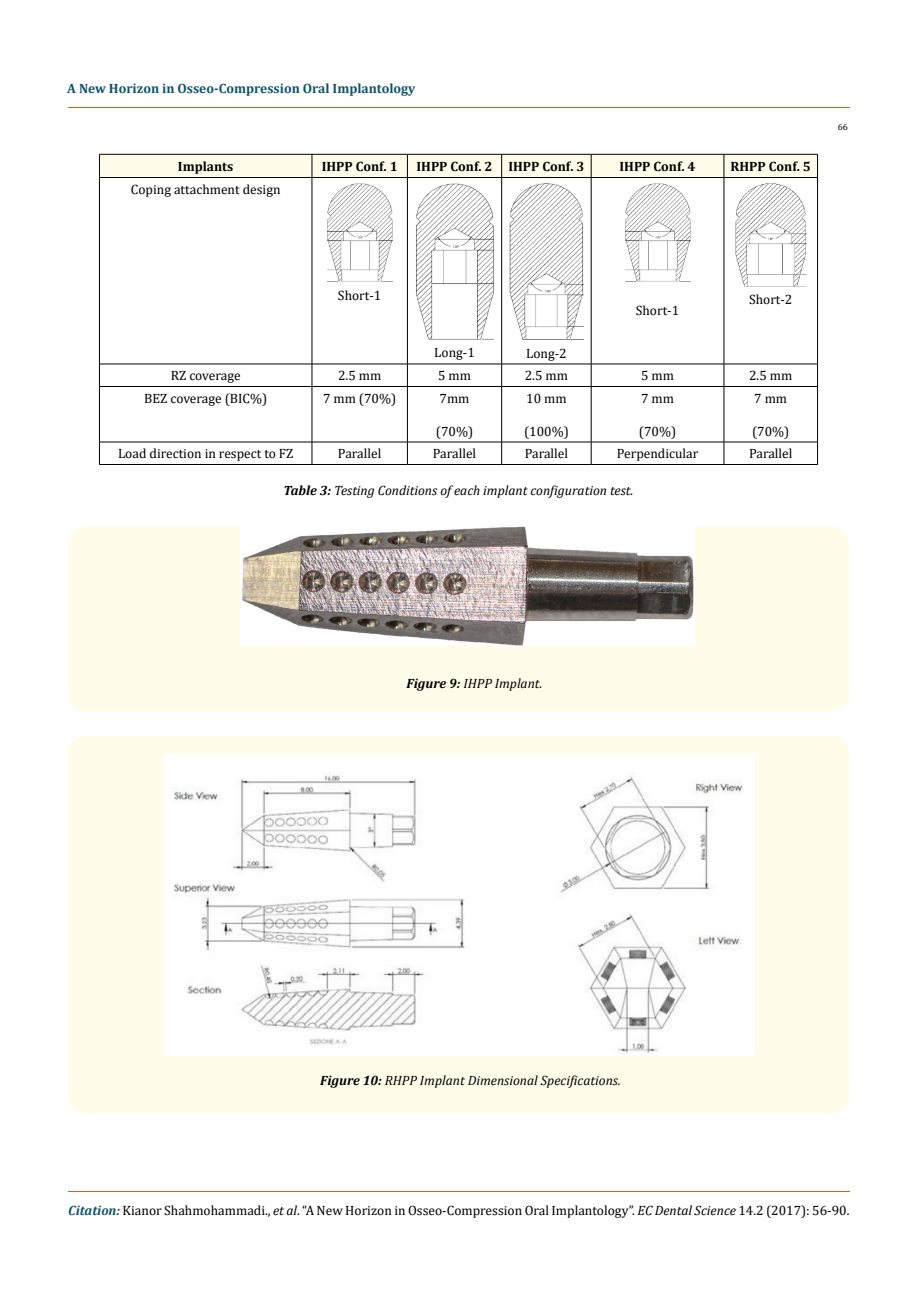
<style>
.page{position:relative;width:917px;height:1298px;background:#fff}
.page>*{position:absolute;margin:0;border:0;box-sizing:border-box;transform-origin:0 0}
.t1{font:13.5px "Cambria";color:#000}
.t2{font:italic 13.5px "Cambria";color:#000}
.t3{font:700 13.5px "Cambria";color:#000}
.t4{font:700 13.5px "Cambria";color:#0e546a}
.t5{font:9px "Cambria";color:#000}
.s1{font-weight:700}
.s2{font-weight:700;font-style:italic;color:#0e546a}
.s3{font-style:italic}
</style>
<div class="page">
<hr style="left:68px;top:108px;width:781px;height:1px;background:#e05d1a">
<hr style="left:68px;top:1191px;width:781px;height:1px;background:#e05d1a">
<div style="left:99px;top:154px;width:719px;height:23px;background:#fffde9"></div>
<hr style="left:99px;top:177px;width:213px;height:1px;background:#000">
<hr style="left:99px;top:178px;width:1px;height:186px;background:#000">
<hr style="left:312px;top:177px;width:95px;height:1px;background:#000">
<hr style="left:312px;top:178px;width:1px;height:186px;background:#000">
<hr style="left:407px;top:177px;width:94px;height:1px;background:#000">
<hr style="left:407px;top:178px;width:1px;height:186px;background:#000">
<hr style="left:501px;top:177px;width:90px;height:1px;background:#000">
<hr style="left:501px;top:178px;width:1px;height:186px;background:#000">
<hr style="left:591px;top:177px;width:133px;height:1px;background:#000">
<hr style="left:591px;top:178px;width:1px;height:186px;background:#000">
<hr style="left:724px;top:177px;width:93px;height:1px;background:#000">
<hr style="left:723px;top:178px;width:1px;height:186px;background:#000">
<hr style="left:817px;top:178px;width:1px;height:186px;background:#000">
<hr style="left:99px;top:364px;width:213px;height:1px;background:#000">
<svg style="left:99px;top:364px;width:1px;height:22px"></svg>
<hr style="left:312px;top:364px;width:95px;height:1px;background:#000">
<svg style="left:312px;top:364px;width:1px;height:22px"></svg>
<hr style="left:407px;top:364px;width:94px;height:1px;background:#000">
<svg style="left:407px;top:364px;width:1px;height:22px"></svg>
<hr style="left:501px;top:364px;width:90px;height:1px;background:#000">
<svg style="left:501px;top:364px;width:1px;height:22px"></svg>
<hr style="left:591px;top:364px;width:133px;height:1px;background:#000">
<svg style="left:591px;top:364px;width:1px;height:22px"></svg>
<hr style="left:724px;top:364px;width:93px;height:1px;background:#000">
<svg style="left:723px;top:364px;width:1px;height:22px"></svg>
<svg style="left:817px;top:364px;width:1px;height:22px"></svg>
<hr style="left:99px;top:386px;width:213px;height:1px;background:#000">
<hr style="left:99px;top:387px;width:1px;height:55px;background:#000">
<hr style="left:312px;top:386px;width:95px;height:1px;background:#000">
<hr style="left:312px;top:387px;width:1px;height:55px;background:#000">
<hr style="left:407px;top:386px;width:94px;height:1px;background:#000">
<hr style="left:407px;top:387px;width:1px;height:55px;background:#000">
<hr style="left:501px;top:386px;width:90px;height:1px;background:#000">
<hr style="left:501px;top:387px;width:1px;height:55px;background:#000">
<hr style="left:591px;top:386px;width:133px;height:1px;background:#000">
<hr style="left:591px;top:387px;width:1px;height:55px;background:#000">
<hr style="left:724px;top:386px;width:93px;height:1px;background:#000">
<hr style="left:723px;top:387px;width:1px;height:55px;background:#000">
<hr style="left:817px;top:387px;width:1px;height:55px;background:#000">
<hr style="left:99px;top:442px;width:213px;height:1px;background:#000">
<svg style="left:99px;top:442px;width:1px;height:22px"></svg>
<hr style="left:312px;top:442px;width:95px;height:1px;background:#000">
<svg style="left:312px;top:442px;width:1px;height:22px"></svg>
<hr style="left:407px;top:442px;width:94px;height:1px;background:#000">
<svg style="left:407px;top:442px;width:1px;height:22px"></svg>
<hr style="left:501px;top:442px;width:90px;height:1px;background:#000">
<svg style="left:501px;top:442px;width:1px;height:22px"></svg>
<hr style="left:591px;top:442px;width:133px;height:1px;background:#000">
<svg style="left:591px;top:442px;width:1px;height:22px"></svg>
<hr style="left:724px;top:442px;width:93px;height:1px;background:#000">
<svg style="left:723px;top:442px;width:1px;height:22px"></svg>
<svg style="left:817px;top:442px;width:1px;height:22px"></svg>
<hr style="left:99px;top:464px;width:213px;height:1px;background:#000">
<hr style="left:312px;top:464px;width:95px;height:1px;background:#000">
<hr style="left:407px;top:464px;width:94px;height:1px;background:#000">
<hr style="left:501px;top:464px;width:90px;height:1px;background:#000">
<hr style="left:591px;top:464px;width:133px;height:1px;background:#000">
<hr style="left:724px;top:464px;width:93px;height:1px;background:#000">
<img style="left:327px;top:183px;width:65px;height:98px">
<img style="left:416px;top:183px;width:77px;height:156px">
<img style="left:509px;top:183px;width:74px;height:157px">
<img style="left:625px;top:183px;width:65px;height:98px">
<img style="left:735px;top:183px;width:71px;height:103px">
<div style="left:68px;top:527px;width:781px;height:184px;background:#fffde9;border-radius:18px"></div>
<img style="left:240px;top:526px;width:454px;height:119px">
<div style="left:68px;top:736px;width:781px;height:377px;background:#fffde9;border-radius:18px"></div>
<img style="left:164px;top:754px;width:590px;height:301px">
<p class="t4" style="left:67px;top:79px;width:350px">A New Horizon in Osseo-Compression Oral Implantology</p>
<p class="t3" style="left:178px;top:157px;width:57px">Implants</p>
<p class="t3" style="left:322px;top:157px;width:77px">IHPP Conf. 1</p>
<p class="t3" style="left:416px;top:157px;width:169px">IHPP Conf. 2 IHPP Conf. 3</p>
<p class="t3" style="left:619px;top:157px;width:77px">IHPP Conf. 4</p>
<p class="t3" style="left:730px;top:157px;width:82px">RHPP Conf. 5</p>
<p class="t1" style="left:131px;top:181px;width:151px">Coping attachment design</p>
<p class="t5" style="left:837px;top:122px;width:11px">66</p>
<p class="t1" style="left:338px;top:287px;width:45px">Short-1</p>
<p class="t1" style="left:434px;top:345px;width:42px">Long-1</p>
<p class="t1" style="left:526px;top:345px;width:42px">Long-2</p>
<p class="t1" style="left:635px;top:302px;width:45px">Short-1</p>
<p class="t1" style="left:749px;top:292px;width:45px">Short-2</p>
<p class="t1" style="left:171px;top:368px;width:71px">RZ coverage</p>
<p class="t1" style="left:338px;top:368px;width:45px">2.5 mm</p>
<p class="t1" style="left:438px;top:368px;width:34px">5 mm</p>
<p class="t1" style="left:525px;top:368px;width:45px">2.5 mm</p>
<p class="t1" style="left:641px;top:368px;width:34px">5 mm</p>
<p class="t1" style="left:749px;top:368px;width:45px">2.5 mm</p>
<p class="t1" style="left:144px;top:390px;width:125px">BEZ coverage (BIC%)</p>
<p class="t1" style="left:323px;top:390px;width:75px">7 mm (70%)</p>
<p class="t1" style="left:439px;top:390px;width:31px">7mm</p>
<p class="t1" style="left:436px;top:423px;width:39px">(70%)</p>
<p class="t1" style="left:526px;top:390px;width:42px">10 mm</p>
<p class="t1" style="left:524px;top:423px;width:46px">(100%)</p>
<p class="t1" style="left:641px;top:390px;width:34px">7 mm</p>
<p class="t1" style="left:639px;top:423px;width:39px">(70%)</p>
<p class="t1" style="left:754px;top:390px;width:34px">7 mm</p>
<p class="t1" style="left:752px;top:423px;width:39px">(70%)</p>
<p class="t1" style="left:118px;top:446px;width:177px">Load direction in respect to FZ</p>
<p class="t1" style="left:338px;top:446px;width:45px">Parallel</p>
<p class="t1" style="left:433px;top:446px;width:45px">Parallel</p>
<p class="t1" style="left:524px;top:446px;width:45px">Parallel</p>
<p class="t1" style="left:616px;top:446px;width:83px">Perpendicular</p>
<p class="t1" style="left:749px;top:446px;width:45px">Parallel</p>
<p class="t2" style="left:283px;top:480px;width:351px"><span class="s1">Table 3:</span> Testing Conditions of each implant configuration test.</p>
<p class="t2" style="left:406px;top:673px;width:138px"><span class="s1">Figure 9:</span> IHPP Implant.</p>
<p class="t2" style="left:320px;top:1071px;width:302px"><span class="s1">Figure 10:</span> RHPP Implant Dimensional Specifications.</p>
<p class="t1" style="left:68px;top:1202px;width:782px"><span class="s2">Citation:</span> Kianor Shahmohammadi., <span class="s3">et al</span>. “A New Horizon in Osseo-Compression Oral Implantology”. <span class="s3">EC Dental Science</span> 14.2 (2017): 56-90.</p>
</div>
